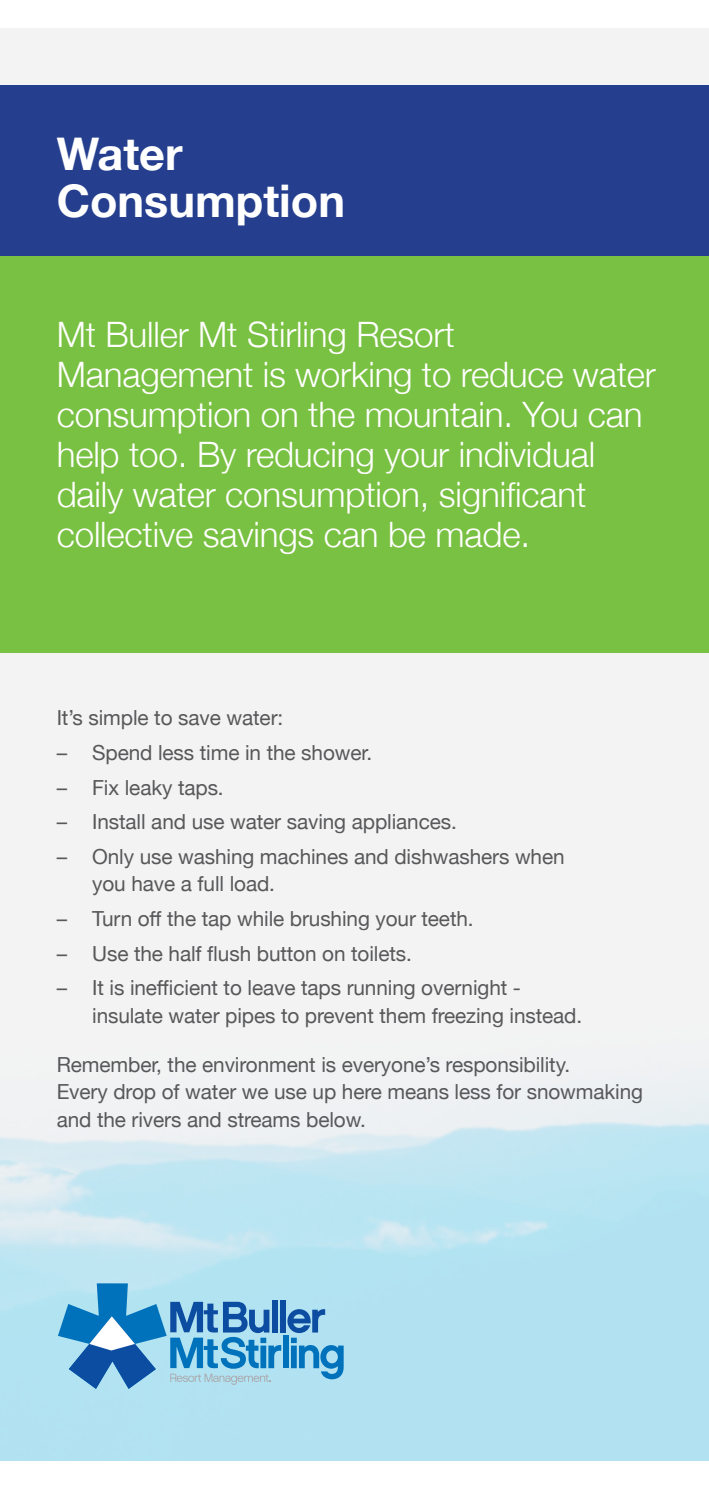
<style>
.page{position:relative;width:709px;height:1489px;background:#fff}
.page>*{position:absolute;margin:0;border:0;box-sizing:border-box;transform-origin:0 0}
.t1{font:700 45px/47.5px "Helvetica Neue";color:#fff}
.t2{font:300 35px/40px "Helvetica Neue";letter-spacing:-.005em;color:#fff}
.t3{font:20.75px/27.5px "Helvetica Neue";letter-spacing:-.005em;color:#57585a}
</style>
<div class="page">
<div style="left:0;top:28px;width:709px;height:1432px;background:#f4f3f3"></div>
<img style="left:0;top:1096px;width:709px;height:364px">
<div style="left:283px;top:1335px;width:5px;height:32px;background:#0072bc"></div>
<div style="left:280px;top:1299px;width:6px;height:33px;background:#0d4da1"></div>
<svg style="left:287px;top:1308px;width:57px;height:71px;background:#6fb2d9"></svg>
<svg style="left:58px;top:1283px;width:223px;height:105px;background:#6eaed6"></svg>
<div style="left:0;top:85px;width:709px;height:567px;background:#79c142"></div>
<div style="left:0;top:85px;width:709px;height:170px;background:#253f8e"></div>
<p class="t1" style="left:57px;top:128px;width:290px">Water<br>Consumption</p>
<p class="t2" style="left:57px;top:312px;width:600px">Mt Buller Mt Stirling Resort Management is working to reduce water consumption on the mountain. You can help too. By reducing your individual daily water consumption, significant collective savings can be made.</p>
<p class="t3" style="left:57px;top:702px;width:228px">It’s simple to save water:</p>
<p class="t3" style="left:57px;top:737px;width:317px">– Spend less time in the shower.</p>
<p class="t3" style="left:57px;top:772px;width:168px">– Fix leaky taps.</p>
<p class="t3" style="left:57px;top:806px;width:401px">– Install and use water saving appliances.</p>
<p class="t3" style="left:92px;top:841px;width:474px;text-indent:-35px">– Only use washing machines and dishwashers when you have a full load.</p>
<p class="t3" style="left:57px;top:903px;width:418px">– Turn off the tap while brushing your teeth.</p>
<p class="t3" style="left:57px;top:937px;width:357px">– Use the half flush button on toilets.</p>
<p class="t3" style="left:92px;top:972px;width:491px;text-indent:-35px">– It is inefficient to leave taps running overnight - insulate water pipes to prevent them freezing instead.</p>
<p class="t3" style="left:57px;top:1048px;width:588px">Remember, the environment is everyone’s responsibility.<br>Every drop of water we use up here means less for snowmaking and the rivers and streams below.</p>
</div>
